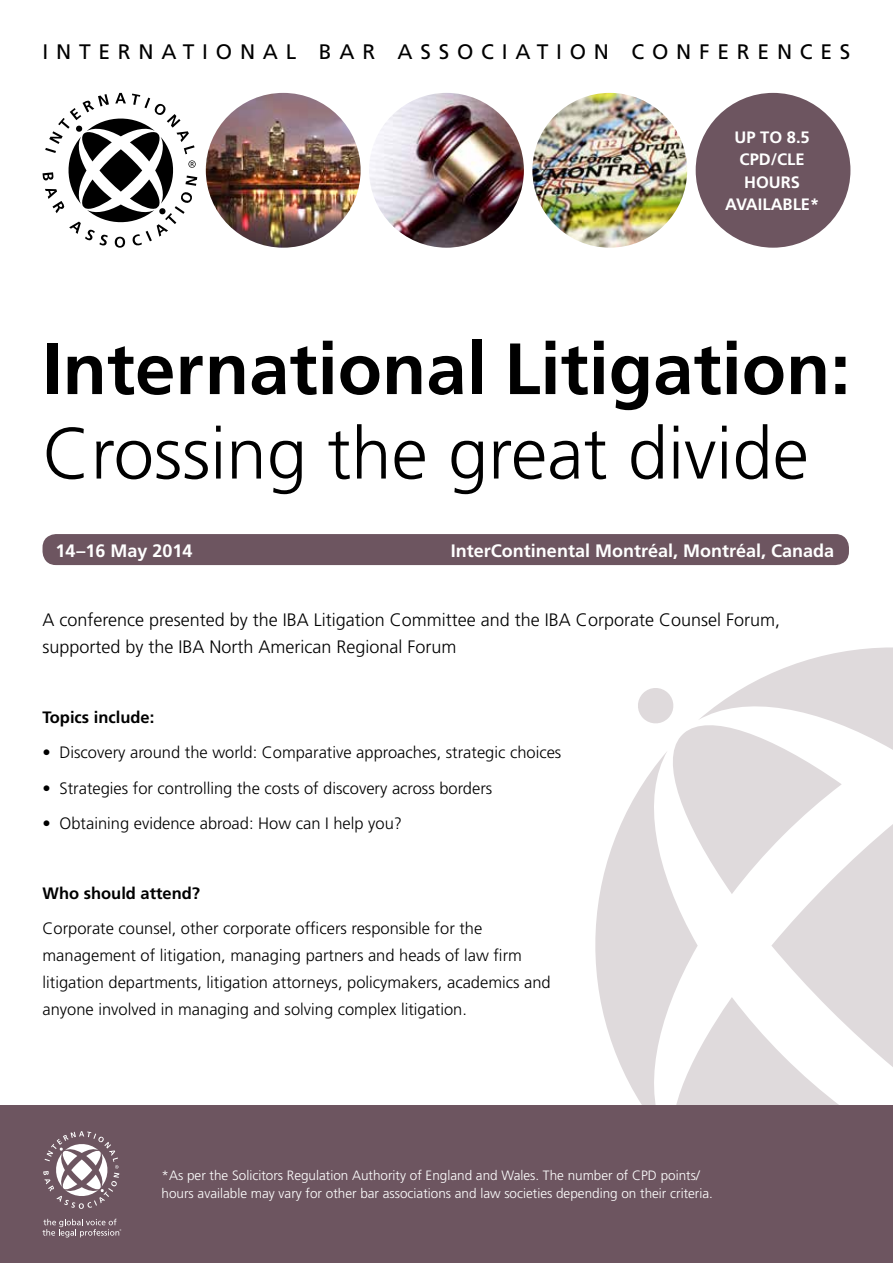
<style>
.page{position:relative;width:893px;height:1263px;background:#fff}
.page>*{position:absolute;margin:0;border:0;box-sizing:border-box;transform-origin:0 0}
.t1{font:700 72.45px "Frutiger";color:#000}
.t2{font:300 72.45px "Frutiger";color:#000}
.t3{font:21px "Frutiger";letter-spacing:.37em;color:#000}
.t4{font:300 18px/27px "Frutiger";color:#000}
.t5{font:700 18px "Frutiger";color:#fff}
.t6{font:300 16.5px/27px "Frutiger";color:#000}
.t7{font:700 16.5px "Frutiger";color:#000}
.t8{font:700 16.5px/22.5px "Frutiger";color:#fff;text-align:center}
.t9{font:300 13.5px/18px "Frutiger";color:#fff}
</style>
<div class="page">
<svg style="left:595px;top:795px;width:41px;height:300px;fill:#dfdadc"></svg>
<svg style="left:636px;top:647px;width:257px;height:458px"></svg>
<div style="left:696px;top:93px;width:154px;height:155px;background:#6d5560;border-radius:50%"></div>
<img style="left:206px;top:93px;width:155px;height:155px;border-radius:77px">
<img style="left:532px;top:93px;width:155px;height:155px;border-radius:77px">
<img style="left:369px;top:93px;width:155px;height:155px;border-radius:77px">
<div style="left:43px;top:534px;width:806px;height:31px;background:#6d5560;border-radius:13px"></div>
<svg style="left:43px;top:93px;width:154px;height:155px"></svg>
<div style="left:0;top:1105px;width:893px;height:158px;background:#6d5560"></div>
<svg style="left:43px;top:1131px;width:76px;height:78px"></svg>
<svg style="left:43px;top:1219px;width:78px;height:18px"></svg>
<p class="t3" style="left:43px;top:39px;width:809px">INTERNATIONAL BAR ASSOCIATION CONFERENCES</p>
<p class="t8" style="left:725px;top:126px;width:96px">UP TO 8.5<br>CPD/CLE<br>HOURS<br>AVAILABLE*</p>
<h1 class="t1" style="left:43px;top:326px;width:809px">International Litigation:</h1>
<h1 class="t2" style="left:43px;top:412px;width:768px">Crossing the great divide</h1>
<p class="t5" style="left:56px;top:540px;width:138px">14–16 May 2014</p>
<p class="t5" style="left:451px;top:540px;width:385px">InterContinental Montréal, Montréal, Canada</p>
<p class="t4" style="left:43px;top:606px;width:739px">A conference presented by the IBA Litigation Committee and the IBA Corporate Counsel Forum, supported by the IBA North American Regional Forum</p>
<p class="t7" style="left:43px;top:707px;width:113px">Topics include:</p>
<p class="t6" style="left:43px;top:739px;width:520px">• Discovery around the world: Comparative approaches, strategic choices</p>
<p class="t6" style="left:43px;top:774px;width:451px">• Strategies for controlling the costs of discovery across borders</p>
<p class="t6" style="left:43px;top:810px;width:361px">• Obtaining evidence abroad: How can I help you?</p>
<p class="t7" style="left:43px;top:883px;width:159px">Who should attend?</p>
<p class="t6" style="left:43px;top:915px;width:510px">Corporate counsel, other corporate officers responsible for the management of litigation, managing partners and heads of law firm litigation departments, litigation attorneys, policymakers, academics and anyone involved in managing and solving complex litigation.</p>
<p class="t9" style="left:162px;top:1167px;width:553px">*As per the Solicitors Regulation Authority of England and Wales. The number of CPD points/ hours available may vary for other bar associations and law societies depending on their criteria.</p>
</div>
